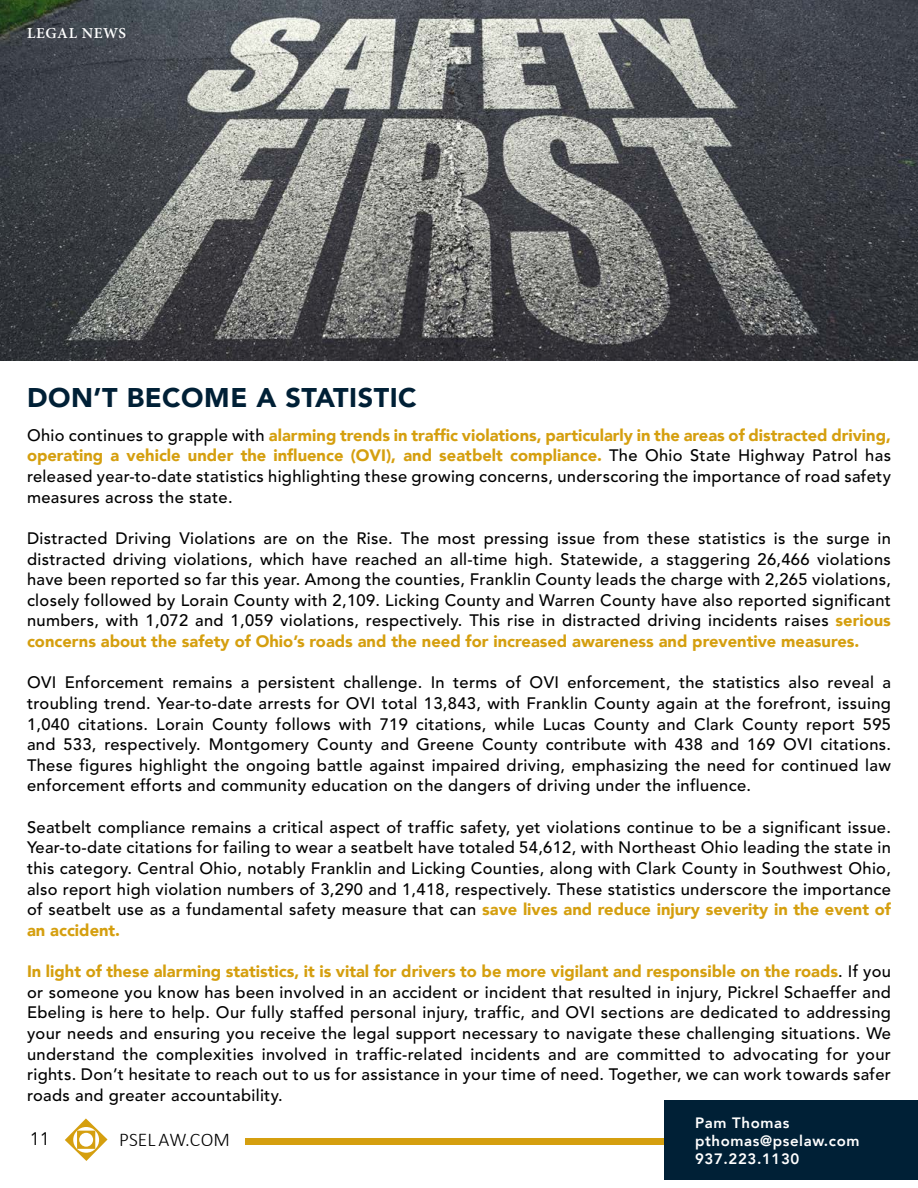
<style>
.page{position:relative;width:918px;height:1188px;background:#fff}
.page>*{position:absolute;margin:0;border:0;box-sizing:border-box;transform-origin:0 0}
.t1{font:900 27px "Avenir";letter-spacing:.02em;color:#002036}
.t2{font:300 19.5px "Calibri";color:#000}
.t3{font:18px "Avenir";color:#000}
.t4{font:500 16.5px/20.7px "Avenir";letter-spacing:.02em;color:#000;text-align:justify}
.t5{font:800 15px/18px "Avenir";letter-spacing:.04em;color:#fff}
.t6{font:700 15px "Adobe Hebrew";letter-spacing:.04em;color:#fff}
.s1{font-weight:900;color:#d59f0f}
</style>
<div class="page">
<svg style="left:65px;top:1118px;width:43px;height:43px"></svg>
<img style="left:0;top:0;width:918px;height:361px">
<div style="left:245px;top:1138px;width:673px;height:7px;background:#d59f0f"></div>
<div style="left:664px;top:1100px;width:254px;height:80px;background:#002036"></div>
<p class="t6" style="left:27px;top:24px;width:100px">LEGAL NEWS</p>
<h1 class="t1" style="left:27px;top:375px;width:391px">DON’T BECOME A STATISTIC</h1>
<p class="t4" style="left:27px;top:425px;width:866px">Ohio continues to grapple with <span class="s1">alarming trends in traffic violations, particularly in the areas of distracted driving, operating a vehicle under the influence (OVI), and seatbelt compliance.</span> The Ohio State Highway Patrol has released year-to-date statistics highlighting these growing concerns, underscoring the importance of road safety measures across the state.</p>
<p class="t4" style="left:27px;top:529px;width:866px">Distracted Driving Violations are on the Rise. The most pressing issue from these statistics is the surge in distracted driving violations, which have reached an all-time high. Statewide, a staggering 26,466 violations have been reported so far this year. Among the counties, Franklin County leads the charge with 2,265 violations, closely followed by Lorain County with 2,109. Licking County and Warren County have also reported significant numbers, with 1,072 and 1,059 violations, respectively. This rise in distracted driving incidents raises <span class="s1">serious concerns about the safety of Ohio’s roads and the need for increased awareness and preventive measures.</span></p>
<p class="t4" style="left:27px;top:673px;width:866px">OVI Enforcement remains a persistent challenge. In terms of OVI enforcement, the statistics also reveal a troubling trend. Year-to-date arrests for OVI total 13,843, with Franklin County again at the forefront, issuing 1,040 citations. Lorain County follows with 719 citations, while Lucas County and Clark County report 595 and 533, respectively. Montgomery County and Greene County contribute with 438 and 169 OVI citations.<br>These figures highlight the ongoing battle against impaired driving, emphasizing the need for continued law enforcement efforts and community education on the dangers of driving under the influence.</p>
<p class="t4" style="left:27px;top:817px;width:866px">Seatbelt compliance remains a critical aspect of traffic safety, yet violations continue to be a significant issue.<br>Year-to-date citations for failing to wear a seatbelt have totaled 54,612, with Northeast Ohio leading the state in this category. Central Ohio, notably Franklin and Licking Counties, along with Clark County in Southwest Ohio, also report high violation numbers of 3,290 and 1,418, respectively. These statistics underscore the importance of seatbelt use as a fundamental safety measure that can <span class="s1">save lives and reduce injury severity in the event of an accident.</span></p>
<p class="t4" style="left:27px;top:962px;width:866px"><span class="s1">In light of these alarming statistics, it is vital for drivers to be more vigilant and responsible on the roads</span>. If you or someone you know has been involved in an accident or incident that resulted in injury, Pickrel Schaeffer and Ebeling is here to help. Our fully staffed personal injury, traffic, and OVI sections are dedicated to addressing your needs and ensuring you receive the legal support necessary to navigate these challenging situations. We understand the complexities involved in traffic-related incidents and are committed to advocating for your rights. Don’t hesitate to reach out to us for assistance in your time of need. Together, we can work towards safer roads and greater accountability.</p>
<p class="t3" style="left:30px;top:1126px;width:22px">11</p>
<p class="t2" style="left:119px;top:1128px;width:112px">PSEL AW.COM</p>
<p class="t5" style="left:695px;top:1114px;width:166px">Pam Thomas pthomas@pselaw.com<br>937.223.1130</p>
</div>
